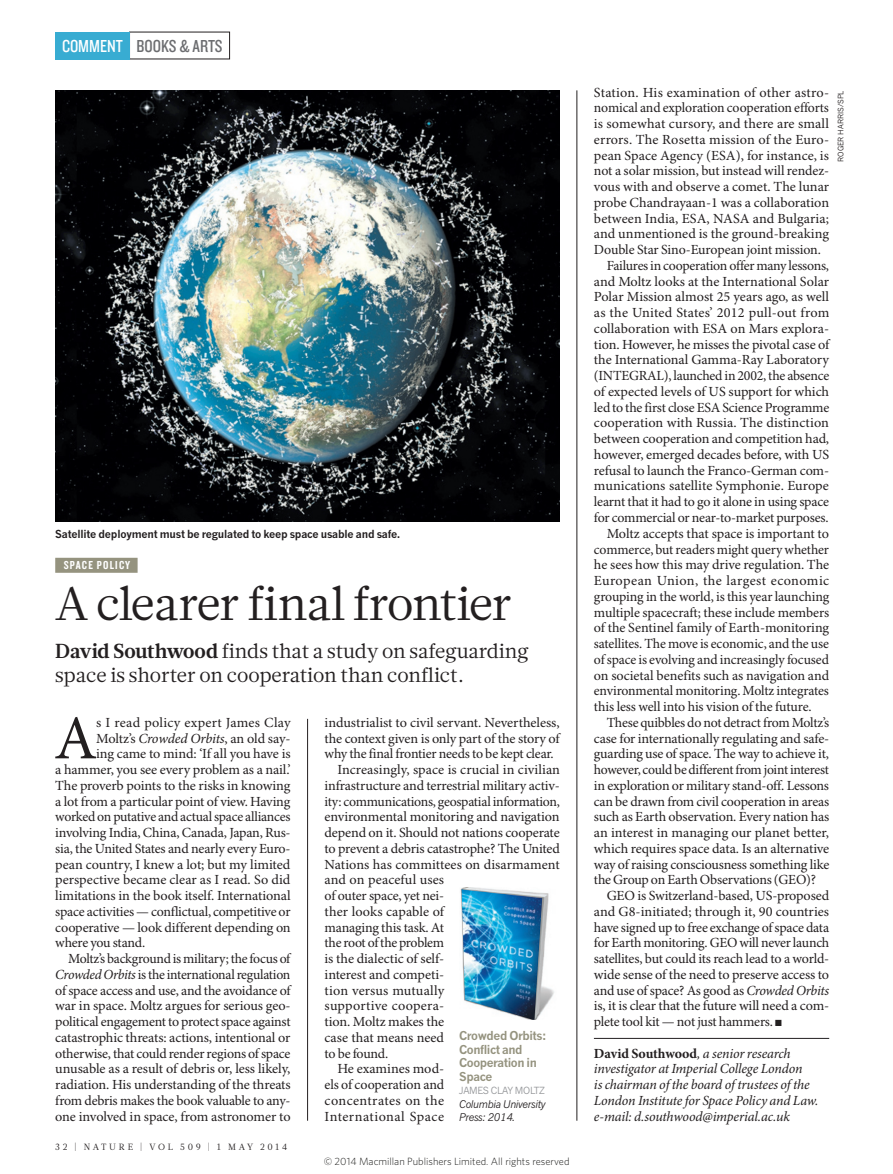
<style>
.page{position:relative;width:893px;height:1174px;background:#fff}
.page>*{position:absolute;margin:0;border:0;box-sizing:border-box;transform-origin:0 0}
.BODY_DROP_CAP{font:62.4px "Minion Pro";color:#231f20}
.BOOKS_HEAD_31{font:47.25px "Glosa Math";letter-spacing:-.03em;color:#231f20}
.BOOKS_INTRO{font:20.25px/23.7px "Glosa Math";color:#231f20}
.t1{font:18px "Knockout 29 Junior Ltweight";color:#6c6d70}
.t2{font:18px "Knockout 29 Junior Ltweight";color:#fff}
.BODY_INDENT{font:13.95px/15.8px "Minion Pro";letter-spacing:-.01em;color:#231f20;text-align:justify}
.BODY_DROP_CAP-2{font:13.95px "Minion Pro";letter-spacing:-.01em;color:#231f20}
.AUTHOR_DETAILS{font:italic 13.95px/15.8px "Minion Pro";letter-spacing:-.015em;color:#231f20}
.EMAIL{font:italic 13.95px "Minion Pro";letter-spacing:-.01em;color:#231f20}
.BODY_DROP_CAP-3{font:13.95px "Minion Pro";letter-spacing:.015em;color:#231f20}
.BOOK_TITLE{font:700 12px/13.5px "News Gothic MTOT";letter-spacing:-.035em;color:#95937f}
.SUBJECT_STRAP{font:12px "Knockout 49 Liteweight";letter-spacing:.1em;color:#fff}
.PIC_CAPTION{font:700 10.8px "News Gothic MTOT";letter-spacing:-.02em;color:#231f20}
.t3{font:300 10.5px "Whitney";color:#1d1d1b}
.BOOK_DETAILS{font:italic 10.5px/13.5px "News Gothic MTOT";letter-spacing:-.035em;color:#231f20}
.BOOK_AUTHOR{font:9.75px "News Gothic MTOT";letter-spacing:-.03em;color:#939598}
.t4{font:9px "Glosa Math";letter-spacing:.3em;color:#231f20}
.PIC_CREDIT{font:7.5px "News Gothic MTOT";color:#231f20}
.s1{font-weight:700}
.s2{font-style:italic}
.s3{font-weight:700;font-style:normal}
</style>
<div class="page">
<hr style="left:594px;top:1038px;width:235px;height:1px;background:#231f20">
<div style="left:55px;top:558px;width:83px;height:15px;background:#95937f"></div>
<img style="left:460px;top:887px;width:94px;height:125px">
<img style="left:462px;top:889px;width:80px;height:130px">
<img style="left:55px;top:90px;width:505px;height:432px">
<hr style="left:577px;top:90px;width:1px;height:1030px;background:#231f20">
<hr style="left:307px;top:719px;width:1px;height:401px;background:#231f20">
<div style="left:55px;top:32px;width:75px;height:27px;background:#38acd2"></div>
<p class="t2" style="left:62px;top:34px;width:62px">COMMENT</p>
<p class="t1" style="left:136px;top:34px;width:88px">BOOKS &amp; ARTS</p>
<p class="PIC_CAPTION" style="left:55px;top:527px;width:346px">Satellite deployment must be regulated to keep space usable and safe.</p>
<p class="SUBJECT_STRAP" style="left:64px;top:557px;width:68px">SPACE POLICY</p>
<p class="BOOKS_HEAD_31" style="left:55px;top:572px;width:458px">A clearer final frontier</p>
<p class="BOOKS_INTRO" style="left:55px;top:640px;width:475px"><span class="s1">David Southwood</span> finds that a study on safeguarding space is shorter on cooperation than conflict.</p>
<p class="BODY_DROP_CAP" style="left:54px;top:701px;width:45px">A</p>
<p class="BODY_DROP_CAP-3" style="left:96px;top:714px;width:196px">s I read policy expert James Clay</p>
<p class="BODY_DROP_CAP-2" style="left:96px;top:729px;width:196px">Moltz’s <span class="s2">Crowded Orbits</span>, an old say-</p>
<p class="BODY_DROP_CAP-2" style="left:96px;top:745px;width:196px">ing came to mind: ‘If all you have is</p>
<p class="BODY_DROP_CAP-2" style="left:55px;top:761px;width:237px">a hammer, you see every problem as a nail.’</p>
<p class="BODY_DROP_CAP-2" style="left:55px;top:777px;width:237px">The proverb points to the risks in knowing</p>
<p class="BODY_DROP_CAP-2" style="left:55px;top:792px;width:237px">a lot from a particular point of view. Having</p>
<p class="BODY_DROP_CAP-2" style="left:55px;top:808px;width:237px">worked on putative and actual space alliances</p>
<p class="BODY_DROP_CAP-2" style="left:55px;top:824px;width:237px">involving India, China, Canada, Japan, Rus-</p>
<p class="BODY_DROP_CAP-2" style="left:55px;top:840px;width:237px">sia, the United States and nearly every Euro-</p>
<p class="BODY_DROP_CAP-2" style="left:55px;top:855px;width:237px">pean country, I knew a lot; but my limited</p>
<p class="BODY_DROP_CAP-2" style="left:55px;top:871px;width:237px">perspective became clear as I read. So did</p>
<p class="BODY_DROP_CAP-2" style="left:55px;top:887px;width:237px">limitations in the book itself. International</p>
<p class="BODY_DROP_CAP-2" style="left:55px;top:903px;width:237px">space activities — conflictual, competitive or</p>
<p class="BODY_DROP_CAP-2" style="left:55px;top:918px;width:237px">cooperative — look different depending on</p>
<p class="BODY_DROP_CAP-2" style="left:55px;top:934px;width:91px">where you stand.</p>
<p class="BODY_INDENT" style="left:55px;top:951px;width:237px;text-indent:13px">Moltz’s background is military; the focus of <span class="s2">Crowded Orbits</span> is the international regulation of space access and use, and the avoidance of war in space. Moltz argues for serious geo&shy;political engagement to protect space against catastrophic threats: actions, intentional or otherwise, that could render regions of space unusable as a result of debris or, less likely, radiation. His understanding of the threats from debris makes the book valuable to any&shy;one involved in space, from astronomer to</p>
<p class="t4" style="left:55px;top:1141px;width:233px">32 | NATURE | VOL 509 | 1 MAY 2014</p>
<p class="BODY_INDENT" style="left:325px;top:715px;width:237px">industrialist to civil servant. Nevertheless, the context given is only part of the story of why the final frontier needs to be kept clear.</p>
<p class="BODY_INDENT" style="left:325px;top:762px;width:237px;text-align:left;text-indent:13px">Increasingly, space is crucial in civilian infrastructure and terrestrial military activ&shy;ity: communications, geospatial information, environmental monitoring and navigation depend on it. Should not nations cooperate to prevent a debris catastrophe? The United<br>Nations has committees on disarmament and on peaceful uses<br>of outer space, yet nei-<br>ther looks capable of<br>managing this task. At<br>the root of the problem<br>is the dialectic of self-<br>interest and competi-<br>tion versus mutually<br>supportive coopera-<br>tion. Moltz makes the<br>case that means need<br>to be found.</p>
<p class="BODY_INDENT" style="left:325px;top:1061px;width:121px;text-indent:13px">He examines mod&shy;els of cooperation and concentrates on the International Space</p>
<p class="BOOK_TITLE" style="left:459px;top:1028px;width:89px">Crowded Orbits:<br>Conflict and<br>Cooperation in<br>Space</p>
<p class="BOOK_AUTHOR" style="left:459px;top:1084px;width:87px">JAMES CLAY MOLTZ</p>
<p class="BOOK_DETAILS" style="left:459px;top:1097px;width:88px">Columbia University<br>Press: 2014.</p>
<p class="t3" style="left:324px;top:1154px;width:247px">© 2014 Macmillan Publishers Limited. All rights reserved</p>
<p class="BODY_INDENT" style="left:594px;top:85px;width:237px">Station. His examination of other astro&shy;nomical and exploration cooperation efforts is somewhat cursory, and there are small errors. The Rosetta mission of the Euro&shy;pean Space Agency (ESA), for instance, is not a solar mission, but instead will rendez&shy;vous with and observe a comet. The lunar probe Chandrayaan-1 was a collaboration between India, ESA, NASA and Bulgaria; and unmentioned is the ground-breaking Double Star Sino-European joint mission.</p>
<p class="BODY_INDENT" style="left:594px;top:258px;width:237px;text-indent:13px">Failures in cooperation offer many lessons, and Moltz looks at the International Solar Polar Mission almost 25 years ago, as well as the United States’ 2012 pull-out from collaboration with ESA on Mars explora&shy;tion. However, he misses the pivotal case of the International Gamma-Ray Laboratory (INTEGRAL), launched in 2002, the absence of expected levels of US support for which led to the first close ESA Science Programme cooperation with Russia. The distinction between cooperation and competition had, however, emerged decades before, with US refusal to launch the Franco-German com&shy;munications satellite Symphonie. Europe learnt that it had to go it alone in using space for commercial or near-to-market purposes.</p>
<p class="BODY_INDENT" style="left:594px;top:526px;width:237px;text-indent:13px">Moltz accepts that space is important to commerce, but readers might query whether he sees how this may drive regulation. The European Union, the largest economic grouping in the world, is this year launching multiple spacecraft; these include members of the Sentinel family of Earth-monitoring satellites. The move is economic, and the use of space is evolving and increasingly focused on societal benefits such as navigation and environmental monitoring. Moltz integrates this less well into his vision of the future.</p>
<p class="BODY_INDENT" style="left:594px;top:715px;width:237px;text-indent:13px">These quibbles do not detract from Moltz’s case for internationally regulating and safe&shy;guarding use of space. The way to achieve it, however, could be different from joint interest in exploration or military stand-off. Lessons can be drawn from civil cooperation in areas such as Earth observation. Every nation has an interest in managing our planet better, which requires space data. Is an alternative way of raising consciousness something like the Group on Earth Observations (GEO)?</p>
<p class="BODY_INDENT" style="left:594px;top:888px;width:237px;text-indent:13px">GEO is Switzerland-based, US-proposed and G8-initiated; through it, 90 countries have signed up to free exchange of space data for Earth monitoring. GEO will never launch satellites, but could its reach lead to a world&shy;wide sense of the need to preserve access to and use of space? As good as <span class="s2">Crowded Orbits </span>is, it is clear that the future will need a com&shy;plete tool kit — not just hammers. ■</p>
<p class="AUTHOR_DETAILS" style="left:594px;top:1046px;width:226px"><span class="s3">David Southwood</span>, a senior research investigator at Imperial College London<br>is chairman of the board of trustees of the London Institute for Space Policy and Law.</p>
<p class="EMAIL" style="left:594px;top:1107px;width:198px">e-mail: d.southwood@imperial.ac.uk</p>
<p class="PIC_CREDIT" style="left:836px;top:162px;width:73px;rotate:-90deg">ROGER HARRIS/SPL</p>
</div>
